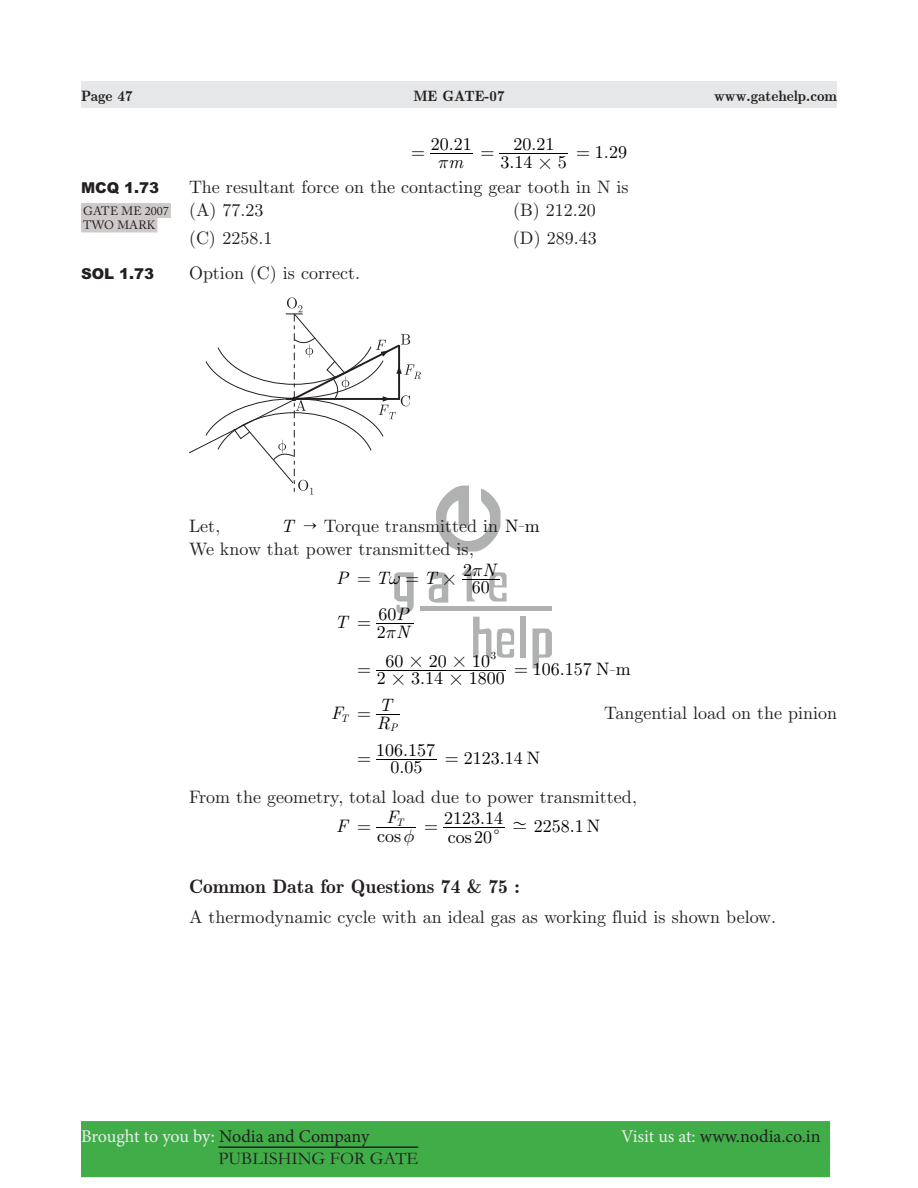
<style>
.page{position:relative;width:918px;height:1188px;background:#fff}
.page>*{position:absolute;margin:0;border:0;box-sizing:border-box;transform-origin:0 0}
.t1{font:700 19.5px "Euclid";color:#231f20}
.t2{font:18px/23.4px "Euclid";color:#231f20}
.t3{font:18px/17.7px "Euclid";color:#000;text-align:center}
.t4{font:18px "Minion Pro";letter-spacing:-.01em;color:#ebecec}
.t5{font:18px "Minion Pro";color:#231f20}
.t6{font:18px "Garamond";color:#231f20}
.t7{font:italic 18px "Euclid";color:#000}
.t8{font:18px "M Ma Binary";color:#000}
.t9{font:700 15px "Euclid";color:#231f20}
.t10{font:900 15px "Arial";color:#231f20}
.t11{font:12px/14.4px "Adobe Caslon Pro";letter-spacing:.01em;color:#231f20}
.t12{font:italic 10.8px "Euclid";color:#000}
.s1{font-family:"M Ma Binary"}
.s2{font-style:italic;color:#000}
.s3{font-family:"M Ma Arrow";color:#000}
.s4{color:#000}
.s5{font-family:"M Ma Binary";font-style:normal}
.s6{font-style:italic}
.s7{font-family:"M Ma Etc"}
.s8{font-family:"M Ma Relation"}
.s9{color:#231f20}
.s10{color:#ebecec}
</style>
<div class="page">
<div style="left:81px;top:81px;width:756px;height:27px;background:#e6e7e8"></div>
<div style="left:81px;top:1121px;width:749px;height:35px;background:#41ad49"></div>
<div style="left:81px;top:1143px;width:749px;height:34px;background:#41ad49"></div>
<hr style="left:218px;top:1146px;width:200px;height:2px;background:#231f20">
<hr style="left:420px;top:606px;width:132px;height:4px;background:#b0b1b1">
<svg style="left:473px;top:617px;width:18px;height:41px"></svg>
<div style="left:521px;top:617px;width:5px;height:41px;background:#b0b1b1"></div>
<svg style="left:533px;top:629px;width:19px;height:39px"></svg>
<svg style="left:497px;top:629px;width:17px;height:29px"></svg>
<svg style="left:429px;top:572px;width:19px;height:31px"></svg>
<svg style="left:489px;top:572px;width:18px;height:30px"></svg>
<svg style="left:436px;top:486px;width:65px;height:66px"></svg>
<hr style="left:430px;top:154px;width:42px;height:1px;background:#000">
<hr style="left:499px;top:154px;width:69px;height:1px;background:#000">
<svg style="left:189px;top:297px;width:232px;height:198px"></svg>
<hr style="left:462px;top:579px;width:38px;height:1px;background:#000">
<hr style="left:376px;top:623px;width:37px;height:1px;background:#000">
<hr style="left:376px;top:670px;width:130px;height:1px;background:#000">
<hr style="left:376px;top:759px;width:61px;height:1px;background:#000">
<hr style="left:376px;top:827px;width:40px;height:1px;background:#000">
<hr style="left:443px;top:827px;width:61px;height:1px;background:#000">
<div style="left:81px;top:203px;width:90px;height:15px;background:#cecac9"></div>
<div style="left:81px;top:217px;width:76px;height:15px;background:#cecac9"></div>
<svg style="left:461px;top:565px;width:15px;height:37px"></svg>
<svg style="left:394px;top:572px;width:20px;height:41px"></svg>
<p class="t9" style="left:81px;top:91px;width:53px">Page 47</p>
<p class="t9" style="left:413px;top:91px;width:93px">ME GATE-07</p>
<p class="t9" style="left:714px;top:91px;width:124px">www.gatehelp.com</p>
<p class="t3" style="left:431px;top:137px;width:43px">20 21</p>
<p class="t3" style="left:449px;top:137px;width:7px">.</p>
<p class="t7" style="left:448px;top:155px;width:16px">m</p>
<p class="t3" style="left:513px;top:137px;width:43px">20 21</p>
<p class="t3" style="left:500px;top:137px;width:68px">.<br>3 14<span class="s1">#</span>5</p>
<p class="t3" style="left:509px;top:155px;width:7px">.</p>
<p class="t3" style="left:595px;top:145px;width:34px">1 29</p>
<p class="t3" style="left:604px;top:145px;width:7px">.</p>
<p class="t10" style="left:81px;top:182px;width:80px">MCQ 1.73</p>
<p class="t2" style="left:189px;top:177px;width:441px">The resultant force on the contacting gear tooth in N is (A) 77.23</p>
<p class="t2" style="left:513px;top:200px;width:84px">(B) 212.20</p>
<p class="t11" style="left:83px;top:205px;width:87px">GATE ME 2007<br>TWO MARK</p>
<p class="t2" style="left:189px;top:228px;width:85px">(C) 2258.1</p>
<p class="t2" style="left:513px;top:228px;width:85px">(D) 289.43</p>
<p class="t10" style="left:81px;top:268px;width:75px">SOL 1.73</p>
<p class="t2" style="left:189px;top:263px;width:173px">Option (C) is correct.</p>
<p class="t2" style="left:189px;top:515px;width:352px;text-indent:92px"><span class="s2">T</span> <span class="s3">"</span> Torque transmitted in <span class="s4">N m−<br></span>We know that power transmitted is,</p>
<p class="t7" style="left:336px;top:571px;width:14px">P</p>
<p class="t7" style="left:376px;top:571px;width:14px">T</p>
<p class="t7" style="left:424px;top:571px;width:36px">T<span class="s5">#</span></p>
<p class="t2" style="left:189px;top:515px;width:33px">Let,</p>
<p class="t7" style="left:482px;top:563px;width:15px">N</p>
<p class="t3" style="left:472px;top:580px;width:19px">60</p>
<p class="t3" style="left:463px;top:562px;width:10px">2</p>
<p class="t7" style="left:335px;top:616px;width:14px">T</p>
<p class="t7" style="left:331px;top:707px;width:19px">F<sub>T</sub></p>
<p class="t3" style="left:377px;top:607px;width:33px;text-align:left">60<span class="s6">P<br></span>2</p>
<p class="t3" style="left:377px;top:671px;width:129px">2<span class="s1">#</span>3 14<span class="s1">#</span>1800</p>
<p class="t3" style="left:420px;top:671px;width:7px">.</p>
<p class="t7" style="left:396px;top:625px;width:15px">N</p>
<p class="t3" style="left:385px;top:653px;width:19px">60</p>
<p class="t3" style="left:429px;top:653px;width:19px">20</p>
<p class="t3" style="left:472px;top:653px;width:25px">10<sup>3</sup></p>
<p class="t8" style="left:407px;top:656px;width:19px">#</p>
<p class="t8" style="left:451px;top:656px;width:19px">#</p>
<p class="t7" style="left:379px;top:699px;width:14px">T</p>
<p class="t12" style="left:390px;top:724px;width:9px">P</p>
<p class="t7" style="left:377px;top:716px;width:15px">R</p>
<p class="t3" style="left:533px;top:662px;width:99px">106.157 N m−</p>
<p class="t2" style="left:604px;top:703px;width:234px">Tangential load on the pinion</p>
<p class="t3" style="left:376px;top:742px;width:61px">106 157</p>
<p class="t3" style="left:464px;top:751px;width:78px">2123.14 N</p>
<p class="t2" style="left:189px;top:787px;width:449px">From the geometry, total load due to power transmitted,</p>
<p class="t7" style="left:336px;top:819px;width:13px">F</p>
<p class="t3" style="left:377px;top:828px;width:26px">cos</p>
<p class="t3" style="left:390px;top:742px;width:34px">.<br>0 05</p>
<p class="t3" style="left:399px;top:760px;width:7px">.</p>
<p class="t7" style="left:386px;top:811px;width:19px">F<sub>T</sub></p>
<p class="t3" style="left:444px;top:810px;width:61px;line-height:19px;text-align:left">2123.14 cos20<span class="s7">c</span></p>
<p class="t3" style="left:511px;top:819px;width:91px"><span class="s8">-</span> 2258.1 N</p>
<p class="t1" style="left:189px;top:880px;width:332px">Common Data for Questions 74 &amp; 75 :</p>
<p class="t2" style="left:189px;top:906px;width:589px">A thermodynamic cycle with an ideal gas as working fluid is shown below.</p>
<p class="t4" style="left:81px;top:1129px;width:290px">Brought to you by: <span class="s9">Nodia and Company</span></p>
<p class="t5" style="left:621px;top:1129px;width:201px"><span class="s10">Visit us at:</span> www.nodia.co.in</p>
<p class="t6" style="left:218px;top:1152px;width:201px">PUBLISHING FOR GATE</p>
</div>
